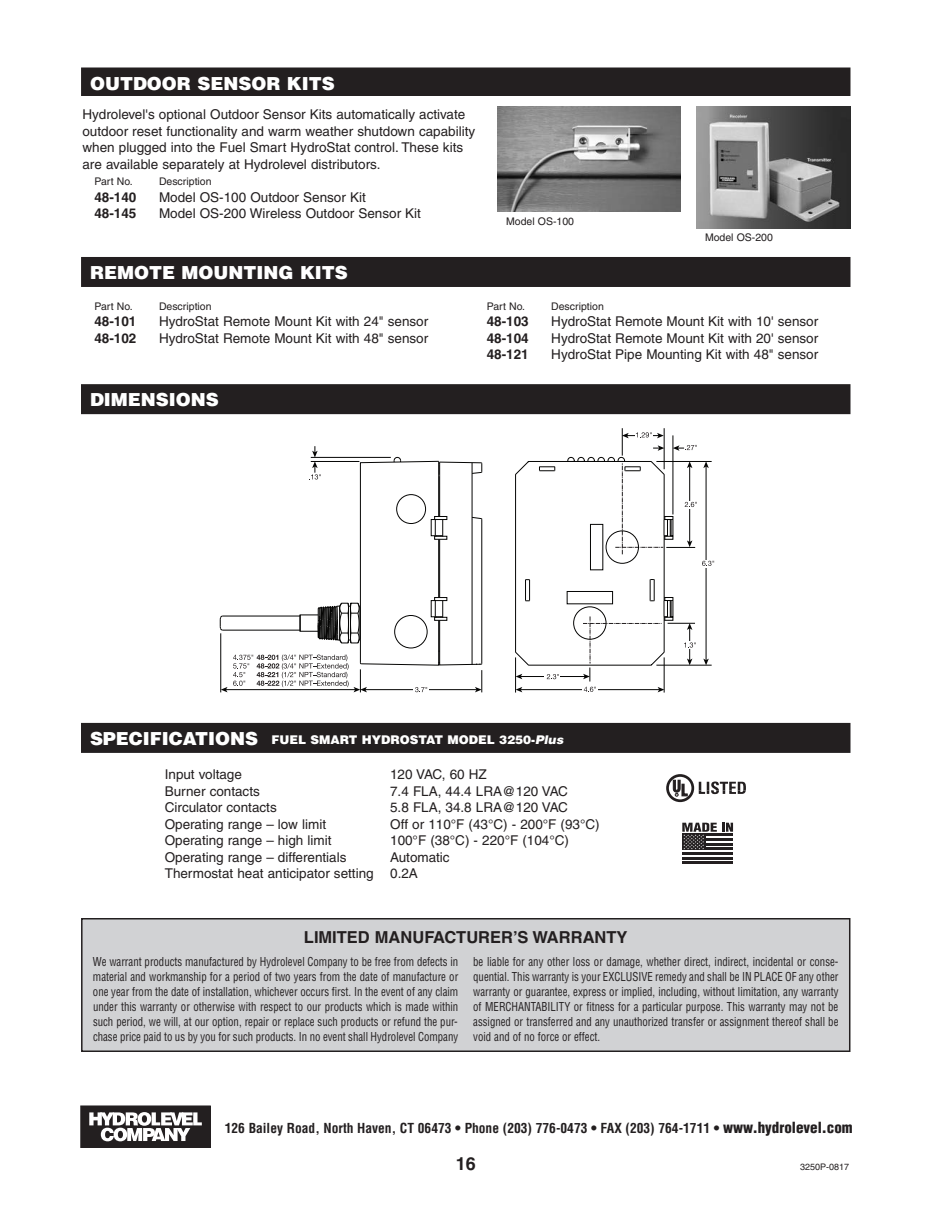
<style>
.page{position:relative;width:945px;height:1215px;background:#fff}
.page>*{position:absolute;margin:0;border:0;box-sizing:border-box;transform-origin:0 0}
.t1{font:900 18px "Helvetica";color:#fff}
.t2{font:700 18px "Helvetica";color:#231f20}
.t3{font:700 16.5px "Helvetica";color:#231f20}
.t4{font:13.5px/16.5px "Helvetica";color:#231f20}
.t5{font:700 condensed 13.5px "Helvetica";color:#231f20}
.t6{font:700 13.5px "Helvetica";color:#231f20}
.t7{font:condensed 12px/15px "Helvetica";color:#231f20;text-align:justify;scale:.9 1}
.t8{font:900 12px "Helvetica";color:#fff}
.t9{font:10.5px "Helvetica";color:#231f20}
.t10{font:9px "Helvetica";color:#231f20}
.s1{font-size:18px}
.s2{font-style:italic}
.s3{font-weight:900;font-size:15px}
</style>
<div class="page">
<div style="left:81px;top:1106px;width:129px;height:41px;background:#231f20"></div>
<div style="left:80px;top:1106px;width:131px;height:42px;border:1px solid #231f20"></div>
<svg style="left:89px;top:1112px;width:113px;height:29px"></svg>
<div style="left:81px;top:257px;width:769px;height:30px;background:#231f20"></div>
<div style="left:81px;top:68px;width:769px;height:30px;background:#231f20"></div>
<div style="left:81px;top:96px;width:769px;height:70px;background:#fff"></div>
<div style="left:81px;top:723px;width:769px;height:30px;background:#231f20"></div>
<div style="left:81px;top:384px;width:769px;height:30px;background:#231f20"></div>
<div style="left:82px;top:919px;width:768px;height:132px;background:#d1d2d4"></div>
<div style="left:81px;top:918px;width:769px;height:134px;border:2px solid #231f20"></div>
<div style="left:682px;top:834px;width:51px;height:30px;background:linear-gradient(to right,#fff,#fff)"></div>
<hr style="left:705px;top:848px;width:28px;height:2px;background:#231f20">
<hr style="left:682px;top:852px;width:51px;height:3px;background:#231f20">
<hr style="left:682px;top:857px;width:51px;height:2px;background:#231f20">
<hr style="left:682px;top:862px;width:51px;height:2px;background:#231f20">
<div style="left:682px;top:834px;width:23px;height:16px;background:#231f20"></div>
<svg style="left:682px;top:823px;width:51px;height:26px"></svg>
<svg style="left:699px;top:782px;width:47px;height:12px"></svg>
<svg style="left:673px;top:780px;width:15px;height:16px"></svg>
<div style="left:666px;top:774px;width:28px;height:28px;border:3px solid #231f20;border-radius:50%"></div>
<hr style="left:515px;top:657px;width:1px;height:36px;background:#050504">
<hr style="left:664px;top:657px;width:1px;height:36px;background:#050504">
<svg style="left:515px;top:428px;width:200px;height:264px"></svg>
<svg style="left:220px;top:446px;width:263px;height:246px"></svg>
<img style="left:697px;top:106px;width:153px;height:122px">
<img style="left:497px;top:106px;width:183px;height:105px">
<h1 class="t1" style="left:90px;top:73px;width:246px">OUTDOOR SENSOR KITS</h1>
<p class="t4" style="left:82px;top:107px;width:394px">Hydrolevel's optional Outdoor Sensor Kits automatically activate outdoor reset functionality and warm weather shutdown capability when plugged into the Fuel Smart HydroStat control. These kits are available separately at Hydrolevel distributors.</p>
<p class="t9" style="left:94px;top:178px;width:40px">Part No.</p>
<p class="t9" style="left:159px;top:178px;width:54px">Description</p>
<p class="t6" style="left:94px;top:192px;width:43px">48-140</p>
<p class="t4" style="left:159px;top:190px;width:208px">Model OS-100 Outdoor Sensor Kit</p>
<p class="t6" style="left:94px;top:208px;width:43px">48-145</p>
<p class="t4" style="left:159px;top:206px;width:264px">Model OS-200 Wireless Outdoor Sensor Kit</p>
<h1 class="t1" style="left:90px;top:262px;width:259px">REMOTE MOUNTING KITS</h1>
<p class="t9" style="left:94px;top:302px;width:40px">Part No.</p>
<p class="t9" style="left:159px;top:302px;width:54px">Description</p>
<p class="t6" style="left:94px;top:316px;width:43px">48-101</p>
<p class="t4" style="left:159px;top:314px;width:271px">HydroStat Remote Mount Kit with 24" sensor</p>
<p class="t6" style="left:94px;top:333px;width:43px">48-102</p>
<p class="t4" style="left:159px;top:331px;width:271px">HydroStat Remote Mount Kit with 48" sensor</p>
<p class="t9" style="left:506px;top:217px;width:69px">Model OS-100</p>
<p class="t9" style="left:705px;top:233px;width:69px">Model OS-200</p>
<p class="t9" style="left:487px;top:302px;width:40px">Part No.</p>
<p class="t9" style="left:551px;top:302px;width:54px">Description</p>
<p class="t6" style="left:487px;top:316px;width:43px">48-103</p>
<p class="t4" style="left:551px;top:314px;width:269px">HydroStat Remote Mount Kit with 10' sensor</p>
<p class="t6" style="left:487px;top:333px;width:43px">48-104</p>
<p class="t4" style="left:551px;top:331px;width:269px">HydroStat Remote Mount Kit with 20' sensor</p>
<p class="t6" style="left:487px;top:349px;width:43px">48-121</p>
<p class="t4" style="left:551px;top:347px;width:269px">HydroStat Pipe Mounting Kit with 48" sensor</p>
<h1 class="t1" style="left:90px;top:389px;width:130px">DIMENSIONS</h1>
<p class="t8" style="left:90px;top:733px;width:475px"><span class="s1">SPECIFICATIONS</span> FUEL SMART HYDROSTAT MODEL 3250-<span class="s2">Plus</span></p>
<p class="t4" style="left:165px;top:767px;width:79px">Input voltage</p>
<p class="t4" style="left:390px;top:767px;width:98px">120 VAC, 60 HZ</p>
<p class="t4" style="left:165px;top:784px;width:97px">Burner contacts</p>
<p class="t4" style="left:390px;top:784px;width:179px">7.4 FLA, 44.4 LRA@120 VAC</p>
<p class="t4" style="left:165px;top:800px;width:113px">Circulator contacts</p>
<p class="t4" style="left:390px;top:800px;width:179px">5.8 FLA, 34.8 LRA@120 VAC</p>
<p class="t4" style="left:165px;top:817px;width:163px">Operating range – low limit</p>
<p class="t4" style="left:390px;top:817px;width:211px">Off or 110°F (43°C) - 200°F (93°C)</p>
<p class="t4" style="left:165px;top:833px;width:168px">Operating range – high limit</p>
<p class="t4" style="left:390px;top:833px;width:180px">100°F (38°C) - 220°F (104°C)</p>
<p class="t4" style="left:165px;top:850px;width:183px">Operating range – differentials</p>
<p class="t4" style="left:165px;top:850px;width:286px;text-indent:225px">Automatic<br>Thermostat heat anticipator setting 0.2A</p>
<h2 class="t3" style="left:304px;top:931px;width:325px">LIMITED MANUFACTURER’S WARRANTY</h2>
<p class="t7" style="left:93px;top:954px;width:407px">We warrant products manufactured by Hydrolevel Company to be free from defects in material and workmanship for a period of two years from the date of manufacture or one year from the date of installation, whichever occurs first. In the event of any claim under this warranty or otherwise with respect to our products which is made within such period, we will, at our option, repair or replace such products or refund the pur&shy;chase price paid to us by you for such products. In no event shall Hydrolevel Company</p>
<p class="t7" style="left:473px;top:954px;width:407px">be liable for any other loss or damage, whether direct, indirect, incidental or conse&shy;quential. This warranty is your EXCLUSIVE remedy and shall be IN PLACE OF any other warranty or guarantee, express or implied, including, without limitation, any warranty of MERCHANTABILITY or fitness for a particular purpose. This warranty may not be assigned or transferred and any unauthorized transfer or assignment thereof shall be void and of no force or effect.</p>
<p class="t5" style="left:225px;top:1120px;width:629px">126 Bailey Road, North Haven, CT 06473 • Phone (203) 776-0473 • FAX (203) 764-1711 • <span class="s3">www.hydrolevel.com</span></p>
<h1 class="t2" style="left:456px;top:1157px;width:21px">16</h1>
<p class="t10" style="left:800px;top:1164px;width:50px">3250P-0817</p>
</div>
